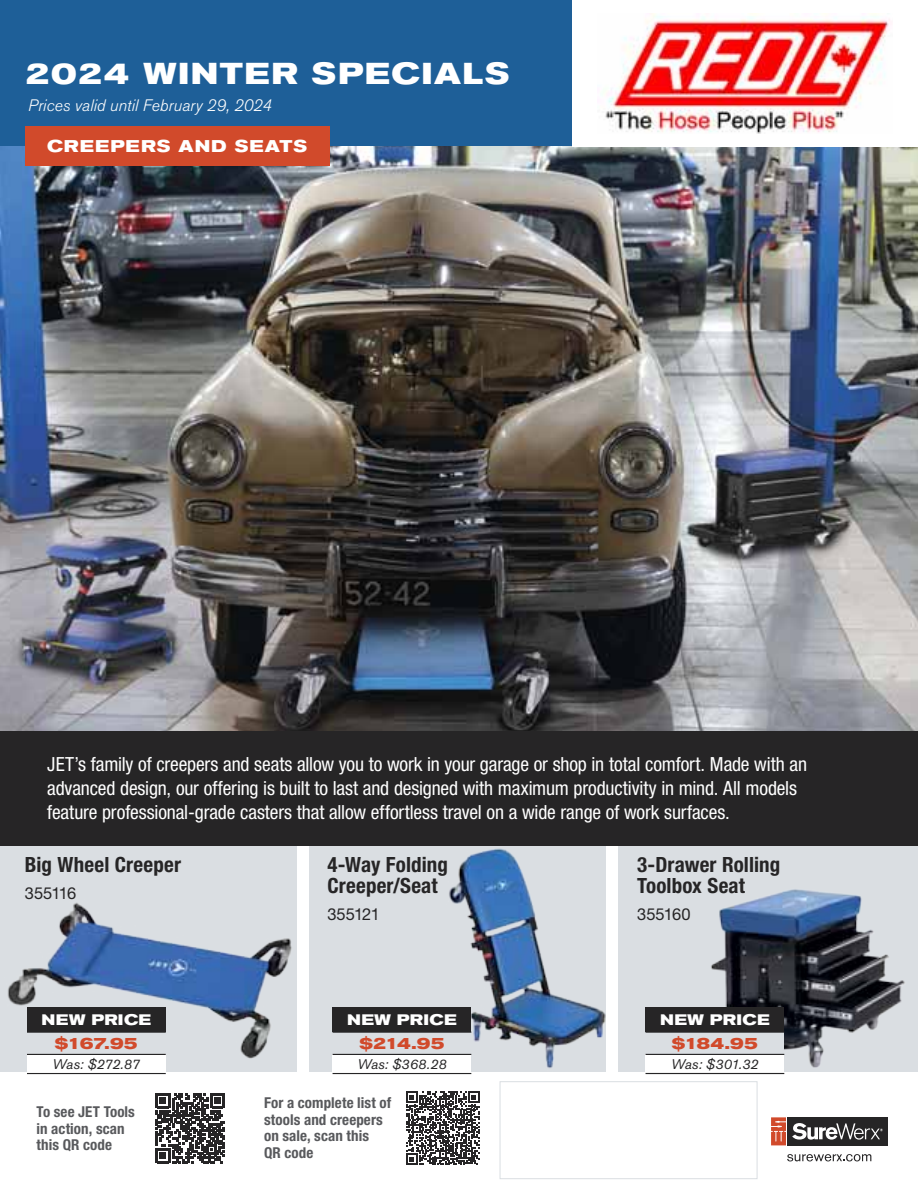
<style>
.page{position:relative;width:918px;height:1188px;background:#fff}
.page>*{position:absolute;margin:0;border:0;box-sizing:border-box;transform-origin:0 0}
.t1{font:700 expanded 30px "Akzidenz Grotesk BQ";letter-spacing:.055em;color:#fff}
.t2{font:700 condensed 21px/21px "Helvetica Neue LT Std";letter-spacing:.005em;color:#262526}
.t3{font:condensed 19.5px/24px "Helvetica Neue LT Std";letter-spacing:-.005em;color:#fff}
.t4{font:700 expanded 16.95px "Akzidenz Grotesk BQ";letter-spacing:.065em;color:#fff}
.t5{font:italic 300 16.5px "Akzidenz Grotesk BQ";letter-spacing:.005em;color:#fff}
.t6{font:16.5px "Helvetica Neue LT Std";letter-spacing:-.035em;color:#262526}
.t7{font:700 expanded 16.2px "Akzidenz Grotesk BQ";letter-spacing:-.025em;color:#d14a2b}
.t8{font:700 expanded 15.15px "Akzidenz Grotesk BQ";letter-spacing:.03em;color:#fff}
.t9{font:700 condensed 15px/16.5px "Helvetica Neue LT Std";letter-spacing:.005em;color:#58595c}
.t10{font:italic 13.95px "Akzidenz Grotesk BQ";letter-spacing:-.005em;color:#262526}
</style>
<div class="page">
<img style="left:0;top:146px;width:918px;height:585px">
<div style="left:0;top:845px;width:297px;height:226px;background:#dadee2"></div>
<img style="left:7px;top:902px;width:285px;height:157px">
<div style="left:309px;top:845px;width:297px;height:226px;background:#dadee2"></div>
<img style="left:449px;top:848px;width:157px;height:220px">
<div style="left:619px;top:845px;width:299px;height:226px;background:#dadee2"></div>
<img style="left:711px;top:889px;width:194px;height:179px">
<svg style="left:155px;top:1094px;width:70px;height:69px"></svg>
<svg style="left:406px;top:1092px;width:73px;height:73px"></svg>
<div style="left:0;top:0;width:918px;height:146px;background:#1e5f98"></div>
<svg style="left:787px;top:1154px;width:84px;height:7px"></svg>
<svg style="left:771px;top:1117px;width:15px;height:28px"></svg>
<div style="left:787px;top:1117px;width:100px;height:28px;background:#262526"></div>
<svg style="left:792px;top:1123px;width:91px;height:17px"></svg>
<div style="left:25px;top:126px;width:304px;height:40px;background:#d14a2b"></div>
<div style="left:0;top:731px;width:918px;height:115px;background:#262526"></div>
<div style="left:27px;top:1007px;width:139px;height:25px;background:#262526"></div>
<div style="left:27px;top:1032px;width:139px;height:22px;background:#dadee2"></div>
<div style="left:27px;top:1054px;width:139px;height:20px;background:#fff"></div>
<hr style="left:27px;top:1032px;width:139px;height:1px;background:#262526">
<hr style="left:27px;top:1054px;width:139px;height:1px;background:#262526">
<hr style="left:27px;top:1073px;width:139px;height:1px;background:#262526">
<div style="left:333px;top:1007px;width:138px;height:25px;background:#262526"></div>
<div style="left:333px;top:1032px;width:138px;height:22px;background:#dadee2"></div>
<div style="left:333px;top:1054px;width:138px;height:20px;background:#fff"></div>
<hr style="left:333px;top:1032px;width:138px;height:1px;background:#262526">
<hr style="left:333px;top:1054px;width:138px;height:1px;background:#262526">
<hr style="left:333px;top:1073px;width:138px;height:1px;background:#262526">
<div style="left:646px;top:1007px;width:138px;height:25px;background:#262526"></div>
<div style="left:646px;top:1032px;width:138px;height:22px;background:#dadee2"></div>
<div style="left:646px;top:1054px;width:138px;height:20px;background:#fff"></div>
<hr style="left:646px;top:1032px;width:138px;height:1px;background:#262526">
<hr style="left:646px;top:1054px;width:138px;height:1px;background:#262526">
<hr style="left:646px;top:1073px;width:138px;height:1px;background:#262526">
<div style="left:500px;top:1082px;width:257px;height:97px;border:1px solid #dadee2"></div>
<div style="left:573px;top:0;width:345px;height:146px;background:#fff"></div>
<img style="left:605px;top:13px;width:286px;height:121px">
<p class="t1" style="left:25px;top:62px;width:486px">2024 WINTER SPECIALS</p>
<p class="t5" style="left:28px;top:96px;width:245px">Prices valid until February 29, 2024</p>
<p class="t4" style="left:47px;top:140px;width:262px">CREEPERS AND SEATS</p>
<p class="t3" style="left:47px;top:754px;width:761px">JET’s family of creepers and seats allow you to work in your garage or shop in total comfort. Made with an advanced design, our offering is built to last and designed with maximum productivity in mind. All models feature professional-grade casters that allow effortless travel on a wide range of work surfaces.</p>
<p class="t2" style="left:25px;top:856px;width:158px">Big Wheel Creeper</p>
<p class="t6" style="left:25px;top:883px;width:53px">355116</p>
<p class="t8" style="left:42px;top:1014px;width:111px">NEW PRICE</p>
<p class="t7" style="left:55px;top:1038px;width:84px">$167.95</p>
<p class="t10" style="left:53px;top:1056px;width:89px">Was: $272.87</p>
<p class="t2" style="left:327px;top:856px;width:122px">4-Way Folding<br>Creeper/Seat</p>
<p class="t6" style="left:327px;top:904px;width:54px">355121</p>
<p class="t8" style="left:347px;top:1014px;width:111px">NEW PRICE</p>
<p class="t7" style="left:359px;top:1038px;width:87px">$214.95</p>
<p class="t10" style="left:357px;top:1056px;width:91px">Was: $368.28</p>
<p class="t9" style="left:37px;top:1105px;width:100px">To see JET Tools in action, scan this QR code</p>
<p class="t9" style="left:264px;top:1096px;width:129px">For a complete list of stools and creepers on sale, scan this<br>QR code</p>
<p class="t2" style="left:637px;top:856px;width:145px">3-Drawer Rolling<br>Toolbox Seat</p>
<p class="t6" style="left:637px;top:904px;width:55px">355160</p>
<p class="t8" style="left:660px;top:1014px;width:111px">NEW PRICE</p>
<p class="t7" style="left:672px;top:1038px;width:88px">$184.95</p>
<p class="t10" style="left:671px;top:1056px;width:89px">Was: $301.32</p>
</div>
